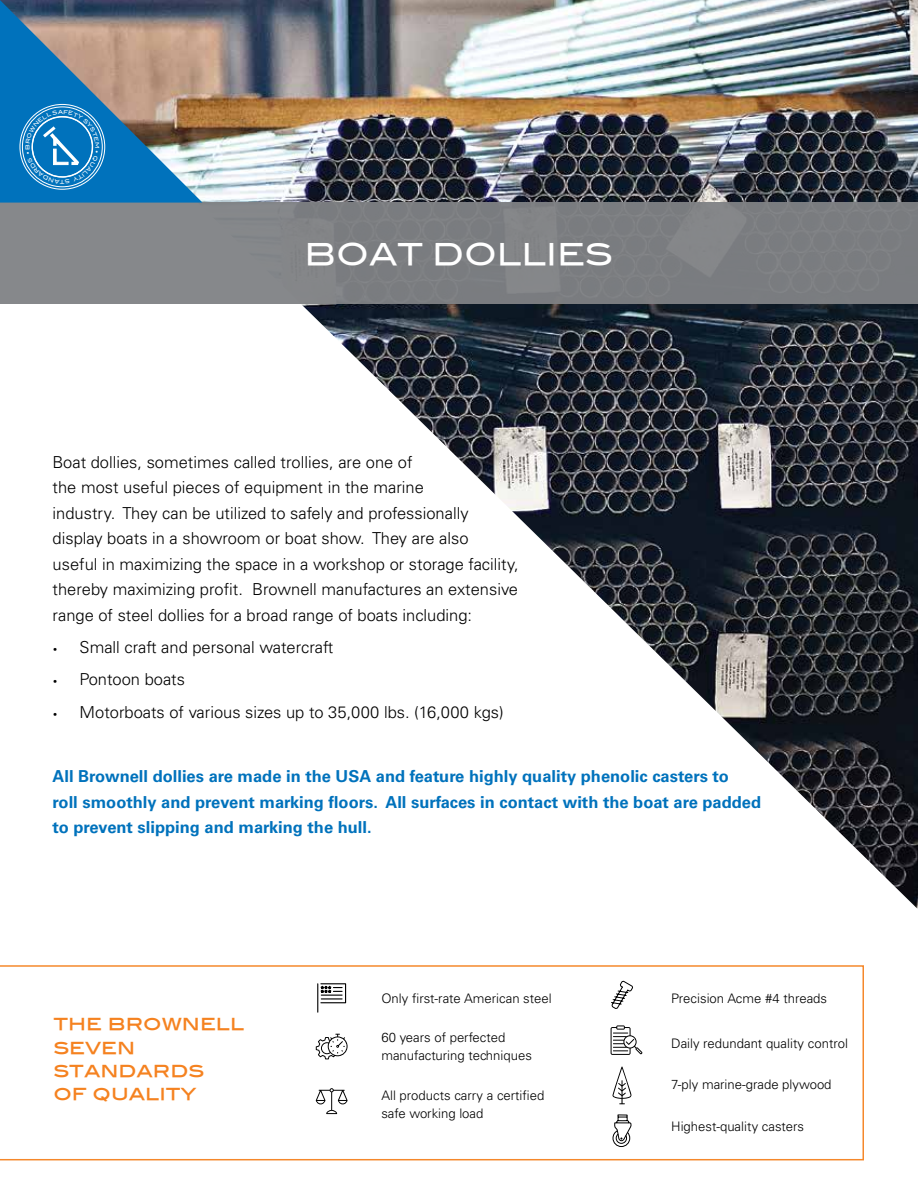
<style>
.page{position:relative;width:918px;height:1188px;background:#fff}
.page>*{position:absolute;margin:0;border:0;box-sizing:border-box;transform-origin:0 0}
.t1{font:30px "Blair Md ITCTT Medium";color:#fff}
.t2{font:19.5px/23.4px "Blair Md ITCTT Medium";color:#f58220}
.t3{font:300 16.5px/25.5px "Univers";color:#000}
.t4{font:700 16.5px/25.5px "Univers";color:#0072bc}
.t5{font:300 13.2px/18px "Univers";color:#000}
.t6{font:5.4px "Blair Md ITCTT Medium";color:#fff}
.s1{font-family:"Proxima Nova T";font-weight:100;font-size:15px}
</style>
<div class="page">
<img style="left:202px;top:0;width:716px;height:909px">
<div style="left:0;top:203px;width:918px;height:101px;background:#808285"></div>
<svg style="left:0;top:965px;width:864px;height:195px"></svg>
<svg style="left:316px;top:1088px;width:32px;height:26px"></svg>
<svg style="left:611px;top:1025px;width:32px;height:30px"></svg>
<svg style="left:612px;top:1067px;width:20px;height:37px"></svg>
<svg style="left:610px;top:980px;width:24px;height:30px"></svg>
<svg style="left:612px;top:1114px;width:20px;height:33px"></svg>
<svg style="left:317px;top:983px;width:30px;height:29px"></svg>
<svg style="left:316px;top:1034px;width:32px;height:25px"></svg>
<svg style="left:0;top:0;width:202px;height:203px;background:#5883a0"></svg>
<p class="t6" style="left:23px;top:150px;width:7px;rotate:-90deg">B</p>
<p class="t6" style="left:64px;top:186px;width:6px;rotate:-180deg">T</p>
<h1 class="t1" style="left:305px;top:229px;width:310px">BOAT DOLLIES</h1>
<p class="t3" style="left:53px;top:449px;width:468px">Boat dollies, sometimes called trollies, are one of<br>the most useful pieces of equipment in the marine<br>industry. They can be utilized to safely and professionally display boats in a showroom or boat show. They are also<br>useful in maximizing the space in a workshop or storage facility, thereby maximizing profit. Brownell manufactures an extensive range of steel dollies for a broad range of boats including:</p>
<p class="t3" style="left:53px;top:635px;width:282px"><span class="s1">•</span> Small craft and personal watercraft</p>
<p class="t3" style="left:53px;top:667px;width:134px"><span class="s1">•</span> Pontoon boats</p>
<p class="t3" style="left:53px;top:699px;width:453px"><span class="s1">•</span> Motorboats of various sizes up to 35,000 lbs. (16,000 kgs)</p>
<p class="t4" style="left:53px;top:764px;width:710px">All Brownell dollies are made in the USA and feature highly quality phenolic casters to<br>roll smoothly and prevent marking floors. All surfaces in contact with the boat are padded to prevent slipping and marking the hull.</p>
<p class="t2" style="left:53px;top:1010px;width:192px">the brownell seven standards<br>of quality</p>
<p class="t5" style="left:381px;top:989px;width:172px">Only first-rate American steel</p>
<p class="t5" style="left:381px;top:1029px;width:152px">60 years of perfected manufacturing techniques</p>
<p class="t5" style="left:381px;top:1086px;width:165px">All products carry a certified safe working load</p>
<p class="t5" style="left:671px;top:989px;width:157px">Precision Acme #4 threads</p>
<p class="t5" style="left:671px;top:1034px;width:178px">Daily redundant quality control</p>
<p class="t5" style="left:671px;top:1076px;width:162px">7-ply marine-grade plywood</p>
<p class="t5" style="left:671px;top:1118px;width:134px">Highest-quality casters</p>
</div>
